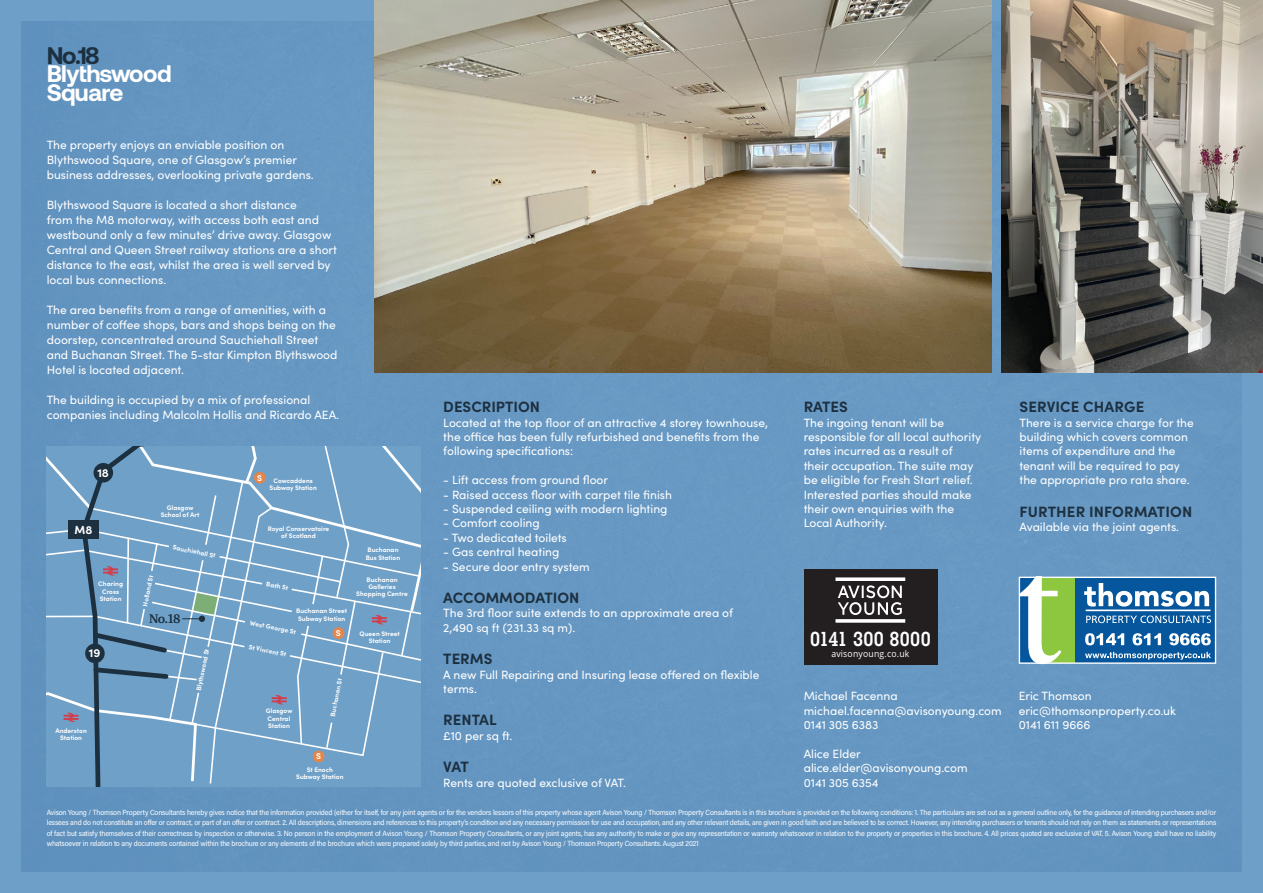
<style>
.page{position:relative;width:1263px;height:893px;background:#6e9fc8}
.page>*{position:absolute;margin:0;border:0;box-sizing:border-box;transform-origin:0 0}
.t1{font:700 24px/18.6px "Aeonik";letter-spacing:-.02em;color:#fff}
.t2{font:700 24px "Aeonik";color:#1d3040}
.t3{font:700 20.1px "Geometric Slab 703 BT";letter-spacing:.015em;color:#fff;scale:.94 1}
.t4{font:700 15px "Sofia Pro";color:#1d3040}
.t5{font:700 12.75px "Charter";color:#1d3040}
.t6{font:12px/14.4px "Sofia Pro";color:#fff}
.t7{font:700 11.7px "Sofia Pro";color:#fff}
.t8{font:9.15px "Open Sans";letter-spacing:.025em;color:#fff;scale:.94 1}
.t9{font:700 8.4px "Sofia Pro";color:#fff}
.t10{font:7.5px/10.5px "Acumin Pro Semi Cond";letter-spacing:-.02em;color:#fff;text-align:justify}
.t11{font:700 6.6px/7.1px "Sofia Pro";color:#fff;text-align:center}
</style>
<div class="page">
<img style="left:21px;top:21px;width:1221px;height:851px">
<img style="left:1002px;top:0;width:261px;height:372px">
<img style="left:374px;top:0;width:617px;height:372px">
<svg style="left:47px;top:446px;width:374px;height:339px"></svg>
<div style="left:804px;top:569px;width:133px;height:95px;background:#231f20"></div>
<svg style="left:835px;top:577px;width:70px;height:46px"></svg>
<svg style="left:1019px;top:577px;width:197px;height:87px;background:#5f95a9"></svg>
<h1 class="t2" style="left:47px;top:41px;width:54px">No.18</h1>
<h1 class="t1" style="left:47px;top:64px;width:126px">Blythswood<br>Square</h1>
<p class="t6" style="left:47px;top:137px;width:269px;line-height:15px">The property enjoys an enviable position on<br>Blythswood Square, one of Glasgow’s premier business addresses, overlooking private gardens.</p>
<p class="t6" style="left:47px;top:197px;width:292px;line-height:15px">Blythswood Square is located a short distance<br>from the M8 motorway, with access both east and westbound only a few minutes’ drive away. Glasgow Central and Queen Street railway stations are a short distance to the east, whilst the area is well served by local bus connections.</p>
<p class="t6" style="left:47px;top:302px;width:292px;line-height:15px">The area benefits from a range of amenities, with a number of coffee shops, bars and shops being on the doorstep, concentrated around Sauchiehall Street and Buchanan Street. The 5-star Kimpton Blythswood Hotel is located adjacent.</p>
<p class="t6" style="left:47px;top:392px;width:294px;line-height:15px">The building is occupied by a mix of professional companies including Malcolm Hollis and Ricardo AEA.</p>
<p class="t4" style="left:443px;top:395px;width:98px">DESCRIPTION</p>
<p class="t6" style="left:443px;top:415px;width:326px">Located at the top floor of an attractive 4 storey townhouse, the office has been fully refurbished and benefits from the following specifications:</p>
<p class="t6" style="left:443px;top:472px;width:166px">- Lift access from ground floor</p>
<p class="t6" style="left:443px;top:487px;width:230px">- Raised access floor with carpet tile finish</p>
<p class="t6" style="left:443px;top:501px;width:226px">- Suspended ceiling with modern lighting</p>
<p class="t6" style="left:443px;top:515px;width:98px">- Comfort cooling</p>
<p class="t6" style="left:443px;top:530px;width:125px">- Two dedicated toilets</p>
<p class="t6" style="left:443px;top:544px;width:118px">- Gas central heating</p>
<p class="t6" style="left:443px;top:559px;width:148px">- Secure door entry system</p>
<p class="t4" style="left:443px;top:586px;width:138px">ACCOMMODATION</p>
<p class="t6" style="left:443px;top:605px;width:291px">The 3rd floor suite extends to an approximate area of<br>2,490 sq ft (231.33 sq m).</p>
<p class="t4" style="left:443px;top:647px;width:51px">TERMS</p>
<p class="t6" style="left:443px;top:667px;width:318px">A new Full Repairing and Insuring lease offered on flexible terms.</p>
<p class="t4" style="left:443px;top:709px;width:55px">RENTAL</p>
<p class="t6" style="left:443px;top:728px;width:71px">£10 per sq ft.</p>
<p class="t4" style="left:443px;top:755px;width:27px">VAT</p>
<p class="t6" style="left:443px;top:775px;width:184px">Rents are quoted exclusive of VAT.</p>
<p class="t4" style="left:804px;top:395px;width:46px">RATES</p>
<p class="t6" style="left:804px;top:415px;width:179px">The ingoing tenant will be responsible for all local authority rates incurred as a result of<br>their occupation. The suite may be eligible for Fresh Start relief.<br>Interested parties should make their own enquiries with the<br>Local Authority.</p>
<p class="t4" style="left:1019px;top:395px;width:126px">SERVICE CHARGE</p>
<p class="t6" style="left:1019px;top:415px;width:176px">There is a service charge for the building which covers common items of expenditure and the tenant will be required to pay the appropriate pro rata share.</p>
<p class="t4" style="left:1019px;top:500px;width:174px">FURTHER INFORMATION</p>
<p class="t6" style="left:1019px;top:519px;width:161px">Available via the joint agents.</p>
<p class="t7" style="left:97px;top:463px;width:13px">18</p>
<p class="t9" style="left:257px;top:471px;width:6px">S</p>
<p class="t11" style="left:270px;top:477px;width:49px">Cowcaddens<br>Subway Station</p>
<p class="t11" style="left:161px;top:504px;width:40px">Glasgow<br>School of Art</p>
<p class="t7" style="left:75px;top:521px;width:19px">M8</p>
<p class="t11" style="left:268px;top:525px;width:63px">Royal Conservatoire of Scotland</p>
<p class="t11" style="left:174px;top:543px;width:45px;rotate:11deg">Sauchiehall St</p>
<p class="t11" style="left:366px;top:546px;width:36px;text-align:left">Buchanan<br>Bus Station</p>
<p class="t11" style="left:98px;top:580px;width:26px">Charing<br>Cross<br>Station</p>
<p class="t11" style="left:141px;top:605px;width:33px;rotate:-78deg">Holland St</p>
<p class="t11" style="left:356px;top:575px;width:53px">Buchanan<br>Galleries<br>Shopping Centre</p>
<p class="t11" style="left:267px;top:580px;width:24px;rotate:10deg">Bath St</p>
<p class="t11" style="left:251px;top:618px;width:48px;rotate:12deg">West George St</p>
<p class="t11" style="left:296px;top:607px;width:53px;text-align:left">Buchanan Street<br>Subway Station</p>
<p class="t5" style="left:149px;top:608px;width:33px">No.18</p>
<p class="t9" style="left:336px;top:627px;width:6px">S</p>
<p class="t11" style="left:360px;top:629px;width:42px">Queen Street<br>Station</p>
<h2 class="t3" style="left:810px;top:626px;width:130px">0141 300 8000</h2>
<p class="t11" style="left:194px;top:690px;width:44px;rotate:-78deg">Blythswood St</p>
<p class="t11" style="left:250px;top:643px;width:39px;rotate:12deg">St Vincent St</p>
<p class="t7" style="left:89px;top:644px;width:13px">19</p>
<p class="t8" style="left:831px;top:647px;width:85px">avisonyoung.co.uk</p>
<p class="t11" style="left:329px;top:715px;width:40px;rotate:-79deg">Buchanan St</p>
<p class="t6" style="left:1019px;top:688px;width:159px">Eric Thomson eric@thomsonproperty.co.uk<br>0141 611 9666</p>
<p class="t6" style="left:804px;top:688px;width:200px">Michael Facenna michael.facenna@avisonyoung.com<br>0141 305 6383</p>
<p class="t6" style="left:804px;top:746px;width:165px">Alice Elder alice.elder@avisonyoung.com<br>0141 305 6354</p>
<p class="t10" style="left:47px;top:806px;width:1171px">Avison Young / Thomson Property Consultants hereby gives notice that the information provided (either for itself, for any joint agents or for the vendors lessors of this property whose agent Avison Young / Thomson Property Consultants is in this brochure is provided on the following conditions: 1. The particulars are set out as a general outline only, for the guidance of intending purchasers and/or lessees and do not constitute an offer or contract, or part of an offer or contract. 2. All descriptions, dimensions and references to this property’s condition and any necessary permission for use and occupation, and any other relevant details, are given in good faith and are believed to be correct. However, any intending purchasers or tenants should not rely on them as statements or representations of fact but satisfy themselves of their correctness by inspection or otherwise. 3. No person in the employment of Avison Young / Thomson Property Consultants, or any joint agents, has any authority to make or give any representation or warranty whatsoever in relation to the property or properties in this brochure. 4. All prices quoted are exclusive of VAT. 5. Avison Young shall have no liability whatsoever in relation to any documents contained within the brochure or any elements of the brochure which were prepared solely by third parties, and not by Avison Young / Thomson Property Consultants. August 2021</p>
<p class="t11" style="left:266px;top:707px;width:28px;text-align:left">Glasgow<br>Central<br>Station</p>
<p class="t11" style="left:55px;top:726px;width:33px">Anderston<br>Station</p>
<p class="t9" style="left:316px;top:750px;width:6px">S</p>
<p class="t11" style="left:296px;top:765px;width:49px">St Enoch<br>Subway Station</p>
</div>
